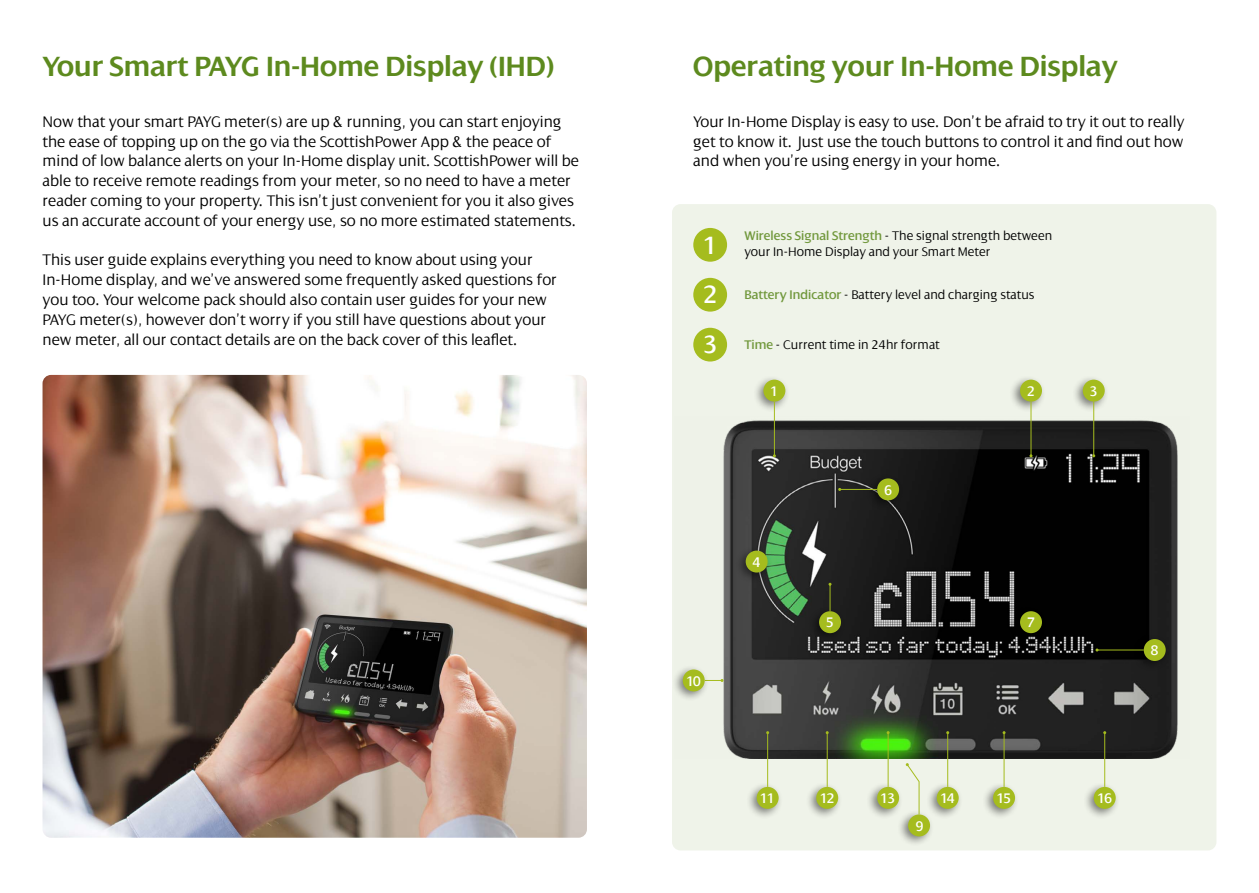
<style>
.page{position:relative;width:1259px;height:893px;background:#fff}
.page>*{position:absolute;margin:0;border:0;box-sizing:border-box;transform-origin:0 0}
.t1{font:600 30px "Dialog LT Pro";color:#5d8a1e}
.t2{font:300 16.5px/19.8px "Dialog LT Pro";color:#000}
.t3{font:15px "Dialog LT Pro";letter-spacing:-.05em;color:#fff}
.t4{font:300 13.5px/16.2px "Dialog LT Pro";color:#000}
.s1{font-weight:400;color:#71983c}
.s2{font-weight:400;font-size:27px;color:#fff}
</style>
<div class="page">
<div style="left:672px;top:204px;width:544px;height:646px;background:#eff3e9;border-radius:9px"></div>
<img style="left:723px;top:417px;width:455px;height:341px">
<img style="left:43px;top:375px;width:544px;height:463px">
<div style="left:693px;top:228px;width:34px;height:34px;background:#a5bc1e;border-radius:50%"></div>
<div style="left:693px;top:278px;width:34px;height:34px;background:#a5bc1e;border-radius:50%"></div>
<div style="left:693px;top:328px;width:34px;height:34px;background:#a5bc1e;border-radius:50%"></div>
<div style="left:752px;top:375px;width:38px;height:37px;background:#000;opacity:.5"></div>
<div style="left:763px;top:380px;width:22px;height:22px;background:#a5bc1e;border-radius:50%"></div>
<hr style="left:774px;top:402px;width:1px;height:54px;background:#a5bc1e">
<div style="left:866px;top:473px;width:37px;height:38px;background:#000;opacity:.5"></div>
<div style="left:877px;top:478px;width:22px;height:22px;background:#a5bc1e;border-radius:50%"></div>
<hr style="left:839px;top:489px;width:38px;height:1px;background:#a5bc1e">
<div style="left:1132px;top:634px;width:38px;height:38px;background:#000;opacity:.5"></div>
<div style="left:1143px;top:639px;width:22px;height:22px;background:#a5bc1e;border-radius:50%"></div>
<hr style="left:1097px;top:650px;width:46px;height:1px;background:#a5bc1e">
<svg style="left:709px;top:679px;width:14px;height:3px"></svg>
<div style="left:671px;top:664px;width:38px;height:38px;background:#000;opacity:.5"></div>
<div style="left:683px;top:669px;width:21px;height:22px;background:#a5bc1e;border-radius:50%"></div>
<div style="left:808px;top:606px;width:37px;height:38px;background:#000;opacity:.5"></div>
<div style="left:819px;top:611px;width:22px;height:22px;background:#a5bc1e;border-radius:50%"></div>
<svg style="left:828px;top:583px;width:3px;height:28px"></svg>
<div style="left:734px;top:545px;width:38px;height:38px;background:#000;opacity:.5"></div>
<div style="left:745px;top:551px;width:22px;height:22px;background:#a5bc1e;border-radius:50%"></div>
<div style="left:1009px;top:606px;width:37px;height:38px;background:#000;opacity:.5"></div>
<div style="left:1020px;top:611px;width:22px;height:22px;background:#a5bc1e;border-radius:50%"></div>
<div style="left:1009px;top:375px;width:37px;height:37px;background:#000;opacity:.5"></div>
<div style="left:1020px;top:380px;width:22px;height:22px;background:#a5bc1e;border-radius:50%"></div>
<hr style="left:1030px;top:402px;width:1px;height:54px;background:#a5bc1e">
<div style="left:745px;top:782px;width:38px;height:38px;background:#000;opacity:.5"></div>
<div style="left:756px;top:787px;width:22px;height:22px;background:#a5bc1e;border-radius:50%"></div>
<hr style="left:767px;top:733px;width:1px;height:54px;background:#a5bc1e">
<div style="left:805px;top:782px;width:38px;height:38px;background:#000;opacity:.5"></div>
<div style="left:816px;top:787px;width:22px;height:22px;background:#a5bc1e;border-radius:50%"></div>
<hr style="left:827px;top:733px;width:1px;height:54px;background:#a5bc1e">
<div style="left:866px;top:782px;width:37px;height:38px;background:#000;opacity:.5"></div>
<div style="left:877px;top:787px;width:22px;height:22px;background:#a5bc1e;border-radius:50%"></div>
<hr style="left:887px;top:733px;width:1px;height:54px;background:#a5bc1e">
<div style="left:897px;top:809px;width:37px;height:38px;background:#000;opacity:.5"></div>
<div style="left:908px;top:814px;width:22px;height:22px;background:#a5bc1e;border-radius:50%"></div>
<svg style="left:905px;top:763px;width:15px;height:52px"></svg>
<div style="left:925px;top:782px;width:38px;height:38px;background:#000;opacity:.5"></div>
<div style="left:936px;top:787px;width:22px;height:22px;background:#a5bc1e;border-radius:50%"></div>
<hr style="left:947px;top:733px;width:1px;height:54px;background:#a5bc1e">
<div style="left:982px;top:782px;width:37px;height:38px;background:#000;opacity:.5"></div>
<div style="left:993px;top:787px;width:22px;height:22px;background:#a5bc1e;border-radius:50%"></div>
<hr style="left:1003px;top:733px;width:1px;height:54px;background:#a5bc1e">
<div style="left:1082px;top:782px;width:38px;height:38px;background:#000;opacity:.5"></div>
<div style="left:1093px;top:787px;width:22px;height:22px;background:#a5bc1e;border-radius:50%"></div>
<hr style="left:1104px;top:733px;width:1px;height:54px;background:#a5bc1e">
<div style="left:1071px;top:375px;width:38px;height:37px;background:#000;opacity:.5"></div>
<div style="left:1082px;top:380px;width:22px;height:22px;background:#a5bc1e;border-radius:50%"></div>
<hr style="left:1093px;top:402px;width:1px;height:54px;background:#a5bc1e">
<h1 class="t1" style="left:43px;top:50px;width:513px">Your Smart PAYG In-Home Display (IHD)</h1>
<h1 class="t1" style="left:693px;top:50px;width:426px">Operating your In-Home Display</h1>
<p class="t2" style="left:693px;top:112px;width:493px;text-align:justify">Your In-Home Display is easy to use. Don’t be afraid to try it out to really get to know it. Just use the touch buttons to control it and find out how and when you’re using energy in your home.</p>
<p class="t2" style="left:43px;top:112px;width:538px">Now that your smart PAYG meter(s) are up &amp; running, you can start enjoying the ease of topping up on the go via the ScottishPower App &amp; the peace of mind of low balance alerts on your In-Home display unit. ScottishPower will be able to receive remote readings from your meter, so no need to have a meter reader coming to your property. This isn’t just convenient for you it also gives us an accurate account of your energy use, so no more estimated statements.</p>
<p class="t2" style="left:43px;top:250px;width:516px">This user guide explains everything you need to know about using your In-Home display, and we’ve answered some frequently asked questions for you too. Your welcome pack should also contain user guides for your new PAYG meter(s), however don’t worry if you still have questions about your new meter, all our contact details are on the back cover of this leaflet.</p>
<p class="t4" style="left:703px;top:228px;width:350px;text-indent:41px"><span class="s1">Wireless Signal Strength</span> - The signal strength between<br><span class="s2">1</span> your In-Home Display and your Smart Meter</p>
<p class="t4" style="left:703px;top:287px;width:333px"><span class="s2">2</span> <span class="s1">Battery Indicator</span> - Battery level and charging status</p>
<p class="t4" style="left:703px;top:336px;width:238px"><span class="s2">3</span> <span class="s1">Time</span> - Current time in 24hr format</p>
<p class="t3" style="left:770px;top:383px;width:9px">1</p>
<p class="t3" style="left:1027px;top:383px;width:9px">2</p>
<p class="t3" style="left:1090px;top:383px;width:9px">3</p>
<p class="t3" style="left:686px;top:673px;width:16px">10</p>
<p class="t3" style="left:753px;top:554px;width:9px">4</p>
<p class="t3" style="left:826px;top:615px;width:9px">5</p>
<p class="t3" style="left:884px;top:482px;width:9px">6</p>
<p class="t3" style="left:1027px;top:615px;width:9px">7</p>
<p class="t3" style="left:1151px;top:642px;width:9px">8</p>
<p class="t3" style="left:760px;top:790px;width:16px">11</p>
<p class="t3" style="left:820px;top:790px;width:16px">12</p>
<p class="t3" style="left:880px;top:790px;width:16px">13</p>
<p class="t3" style="left:915px;top:818px;width:9px">9</p>
<p class="t3" style="left:940px;top:790px;width:16px">14</p>
<p class="t3" style="left:996px;top:790px;width:16px">15</p>
<p class="t3" style="left:1097px;top:790px;width:16px">16</p>
</div>
